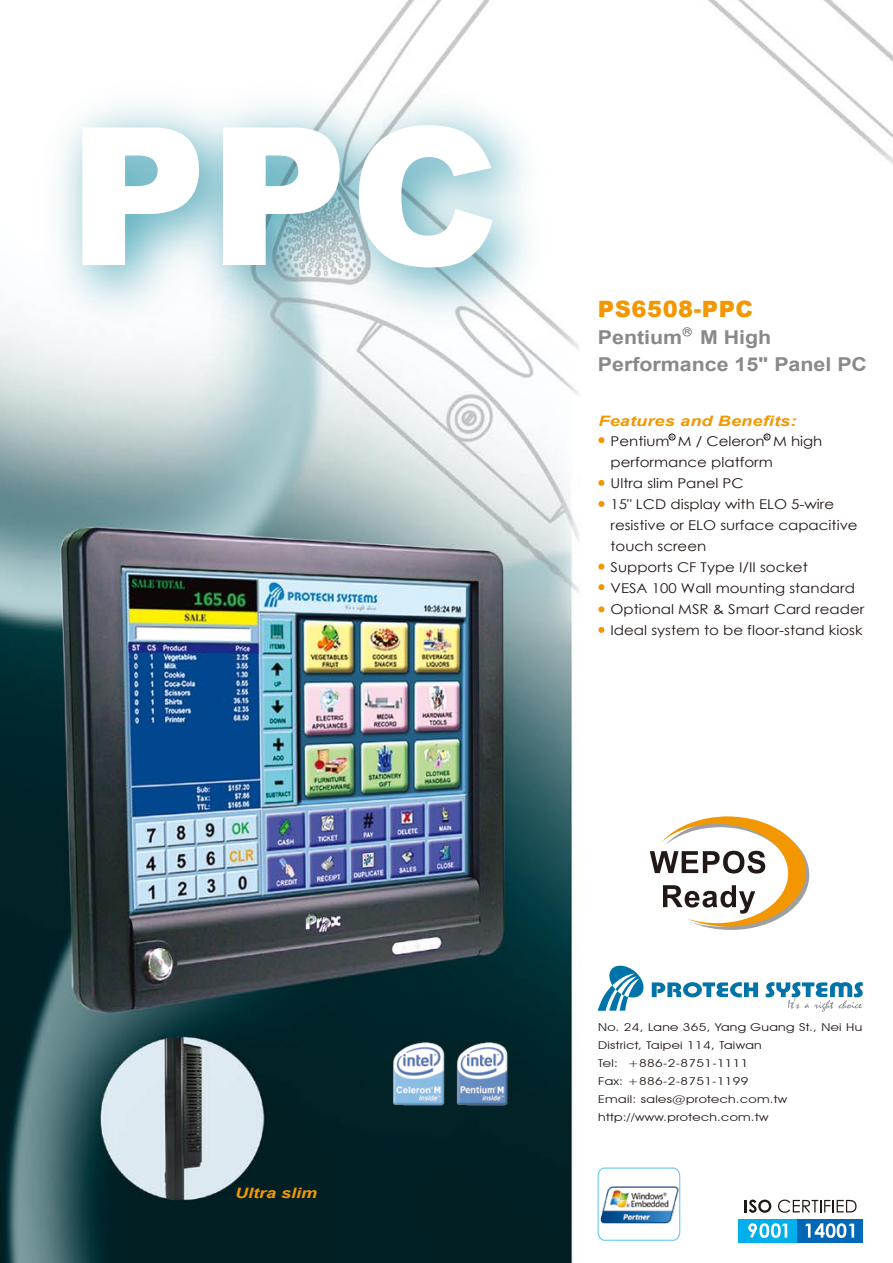
<style>
.page{position:relative;width:893px;height:1263px;background:#fff}
.page>*{position:absolute;margin:0;border:0;box-sizing:border-box;transform-origin:0 0}
.t1{font:900 192px "Arial";color:#fff}
.t2{font:900 22.5px "Arial";letter-spacing:.025em;color:#f39700}
.t3{font:700 19.2px/27px "Arial";color:#898989;scale:1.12 1}
.t4{font:italic 700 14.4px "Arial";letter-spacing:.01em;color:#f39700;scale:1.25 1}
.t5{font:13.5px/21px "Century Gothic";color:#221815;scale:1.11 1}
.t6{font:10.8px/18px "Avant Garde IT Cby BT";letter-spacing:.025em;color:#221815;scale:1.25 1}
.t7{font:700 6.75px "Arial";color:#898989;scale:1.18 1}
.t8{font:4.8px "Arial";color:#221815}
</style>
<div class="page">
<img style="left:0;top:0;width:893px;height:1263px">
<div style="left:738px;top:1219px;width:58px;height:23px;background:#00afec"></div>
<div style="left:797px;top:1219px;width:65px;height:23px;background:#0068b6"></div>
<svg style="left:745px;top:1199px;width:26px;height:14px"></svg>
<svg style="left:778px;top:1199px;width:78px;height:14px"></svg>
<svg style="left:748px;top:1223px;width:39px;height:15px"></svg>
<svg style="left:805px;top:1223px;width:49px;height:15px"></svg>
<svg style="left:598px;top:437px;width:6px;height:6px"></svg>
<svg style="left:598px;top:480px;width:6px;height:6px"></svg>
<svg style="left:598px;top:501px;width:6px;height:6px"></svg>
<svg style="left:598px;top:584px;width:6px;height:6px"></svg>
<svg style="left:598px;top:564px;width:6px;height:6px"></svg>
<svg style="left:598px;top:627px;width:6px;height:6px"></svg>
<svg style="left:598px;top:606px;width:6px;height:6px"></svg>
<svg style="left:652px;top:982px;width:106px;height:15px"></svg>
<svg style="left:766px;top:982px;width:97px;height:30px"></svg>
<svg style="left:598px;top:964px;width:48px;height:47px"></svg>
<svg style="left:669px;top:434px;width:6px;height:6px"></svg>
<svg style="left:764px;top:434px;width:6px;height:6px"></svg>
<img style="left:0;top:0;width:591px;height:445px">
<img style="left:17px;top:22px;width:561px;height:379px">
<div style="left:683px;top:327px;width:9px;height:9px;border:1px solid #898989;border-radius:50%"></div>
<svg style="left:650px;top:816px;width:159px;height:114px"></svg>
<svg style="left:597px;top:1167px;width:84px;height:74px"></svg>
<img style="left:455px;top:1040px;width:64px;height:66px">
<img style="left:384px;top:1040px;width:71px;height:66px">
<img style="left:594px;top:1179px;width:88px;height:50px">
<p class="t1" style="left:68px;top:57px;width:432px">PPC</p>
<p class="t2" style="left:598px;top:293px;width:157px">PS6508-PPC</p>
<p class="t3" style="left:598px;top:324px;width:242px">Pentium M High<br>Performance 15" Panel PC</p>
<p class="t7" style="left:684px;top:327px;width:6px">R</p>
<p class="t4" style="left:598px;top:411px;width:160px">Features and Benefits:</p>
<p class="t8" style="left:670px;top:434px;width:5px">R</p>
<p class="t8" style="left:765px;top:434px;width:5px">R</p>
<p class="t5" style="left:610px;top:431px;width:230px">Pentium M / Celeron M high performance platform<br>Ultra slim Panel PC<br>15" LCD display with ELO 5-wire resistive or ELO surface capacitive touch screen<br>Supports CF Type I/II socket<br>VESA 100 Wall mounting standard<br>Optional MSR &amp; Smart Card reader<br>Ideal system to be floor-stand kiosk</p>
<p class="t4" style="left:235px;top:1184px;width:67px">Ultra slim</p>
<p class="t6" style="left:598px;top:1018px;width:213px">No. 24, Lane 365, Yang Guang St., Nei Hu<br>District, Taipei 114, Taiwan<br>Tel: +886-2-8751-1111<br>Fax: +886-2-8751-1199<br>Email: sales@protech.com.tw http://www.protech.com.tw</p>
</div>
